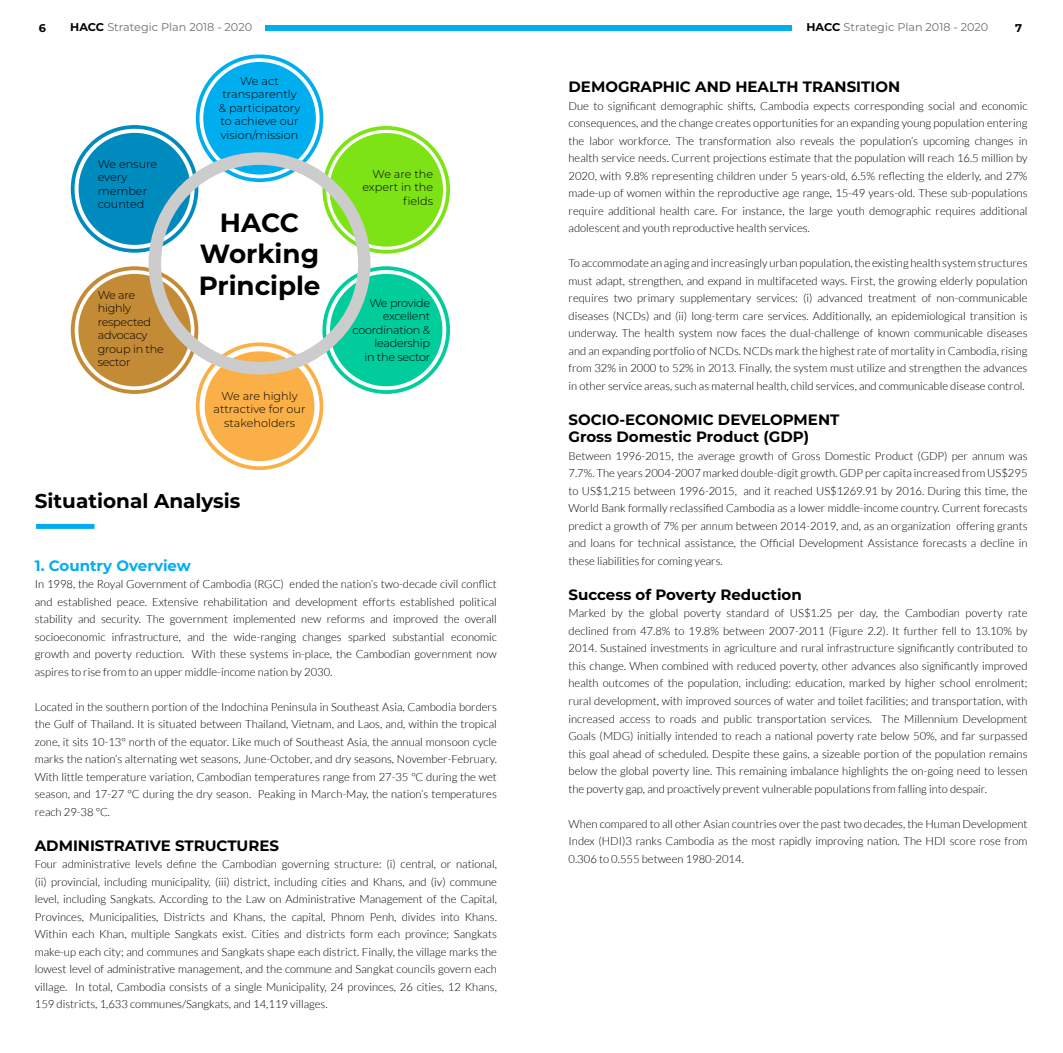
<style>
.page{position:relative;width:1063px;height:1053px;background:#fff}
.page>*{position:absolute;margin:0;border:0;box-sizing:border-box;transform-origin:0 0}
.t1{font:700 26.25px/31.5px "Montserrat";letter-spacing:-.005em;color:#000;text-align:center}
.t2{font:700 20px "Montserrat";color:#000}
.t3{font:700 15px/17.5px "Montserrat";color:#000}
.t4{font:700 15px "Montserrat";color:#00aeef}
.t5{font:300 11.25px/17.5px "Lato";color:#000;text-align:justify}
.t6{font:300 11.25px/13.5px "Montserrat";letter-spacing:-.01em;color:#000}
.t7{font:11.25px "Montserrat";color:#6d6e71}
.t8{font:700 11.25px "Montserrat";color:#000}
.s1{font-weight:700;color:#000}
</style>
<div class="page">
<div style="left:266px;top:25px;width:526px;height:5px;background:#00aeef"></div>
<div style="left:71px;top:266px;width:127px;height:128px;border:4px solid #c48b37;border-radius:50%"></div>
<div style="left:78px;top:274px;width:113px;height:112px;background:#c48b37;border-radius:50%"></div>
<div style="left:203px;top:62px;width:113px;height:113px;background:#00aeef;border-radius:50%"></div>
<div style="left:196px;top:54px;width:127px;height:128px;border:4px solid #00aeef;border-radius:50%"></div>
<div style="left:36px;top:524px;width:59px;height:5px;background:#00aeef"></div>
<div style="left:196px;top:342px;width:127px;height:128px;border:4px solid #fbb047;border-radius:50%"></div>
<div style="left:205px;top:351px;width:109px;height:110px;background:#fbb047;border-radius:50%"></div>
<div style="left:322px;top:126px;width:128px;height:128px;border:4px solid #7de314;border-radius:50%"></div>
<div style="left:329px;top:133px;width:114px;height:113px;background:#7de314;border-radius:50%"></div>
<div style="left:322px;top:266px;width:128px;height:128px;border:4px solid #00cc9c;border-radius:50%"></div>
<div style="left:330px;top:274px;width:112px;height:112px;background:#00cc9c;border-radius:50%"></div>
<div style="left:71px;top:125px;width:127px;height:128px;border:4px solid #008bbf;border-radius:50%"></div>
<div style="left:79px;top:133px;width:112px;height:112px;background:#008bbf;border-radius:50%"></div>
<div style="left:149px;top:152px;width:222px;height:222px;border:12px solid #ccc;border-radius:50%"></div>
<p class="t8" style="left:39px;top:20px;width:9px">6</p>
<p class="t7" style="left:70px;top:19px;width:183px"><span class="s1">HACC</span> Strategic Plan 2018 - 2020</p>
<p class="t7" style="left:807px;top:19px;width:183px"><span class="s1">HACC</span> Strategic Plan 2018 - 2020</p>
<p class="t8" style="left:1015px;top:20px;width:8px">7</p>
<p class="t6" style="left:98px;top:156px;width:61px">We ensure every member counted</p>
<p class="t6" style="left:98px;top:287px;width:68px">We are highly respected advocacy group in the sector</p>
<p class="t6" style="left:219px;top:74px;width:83px;text-align:center">We act transparently &amp; participatory to achieve our vision/mission</p>
<h1 class="t1" style="left:199px;top:205px;width:123px">HACC<br>Working<br>Principle</h1>
<p class="t6" style="left:214px;top:388px;width:94px;text-align:center">We are highly attractive for our stakeholders</p>
<h2 class="t2" style="left:35px;top:486px;width:207px">Situational Analysis</h2>
<p class="t6" style="left:362px;top:166px;width:72px;text-align:right">We are the expert in the fields</p>
<p class="t6" style="left:353px;top:296px;width:79px;text-align:right">We provide excellent coordination &amp; leadership<br>in the sector</p>
<h3 class="t4" style="left:35px;top:554px;width:158px">1. Country Overview</h3>
<p class="t5" style="left:35px;top:575px;width:464px">In 1998, the Royal Government of Cambodia (RGC) ended the nation’s two-decade civil conflict and established peace. Extensive rehabilitation and development efforts established political stability and security. The government implemented new reforms and improved the overall socioeconomic infrastructure, and the wide-ranging changes sparked substantial economic growth and poverty reduction. With these systems in-place, the Cambodian government now aspires to rise from to an upper middle-income nation by 2030.</p>
<p class="t5" style="left:35px;top:698px;width:464px">Located in the southern portion of the Indochina Peninsula in Southeast Asia, Cambodia borders the Gulf of Thailand. It is situated between Thailand, Vietnam, and Laos, and, within the tropical zone, it sits 10-13° north of the equator. Like much of Southeast Asia, the annual monsoon cycle marks the nation’s alternating wet seasons, June-October, and dry seasons, November-February.<br>With little temperature variation, Cambodian temperatures range from 27-35 °C during the wet season, and 17-27 °C during the dry season. Peaking in March-May, the nation’s temperatures reach 29-38 °C.</p>
<h3 class="t3" style="left:35px;top:835px;width:246px">ADMINISTRATIVE STRUCTURES</h3>
<p class="t5" style="left:35px;top:855px;width:464px">Four administrative levels define the Cambodian governing structure: (i) central, or national, (ii) provincial, including municipality, (iii) district, including cities and Khans, and (iv) commune level, including Sangkats. According to the Law on Administrative Management of the Capital, Provinces, Municipalities, Districts and Khans, the capital, Phnom Penh, divides into Khans.<br>Within each Khan, multiple Sangkats exist. Cities and districts form each province; Sangkats make-up each city; and communes and Sangkats shape each district. Finally, the village marks the lowest level of administrative management, and the commune and Sangkat councils govern each village. In total, Cambodia consists of a single Municipality, 24 provinces, 26 cities, 12 Khans, 159 districts, 1,633 communes/Sangkats, and 14,119 villages.</p>
<h3 class="t3" style="left:569px;top:77px;width:333px">DEMOGRAPHIC AND HEALTH TRANSITION</h3>
<p class="t5" style="left:569px;top:97px;width:460px">Due to significant demographic shifts, Cambodia expects corresponding social and economic consequences, and the change creates opportunities for an expanding young population entering the labor workforce. The transformation also reveals the population’s upcoming changes in health service needs. Current projections estimate that the population will reach 16.5 million by 2020, with 9.8% representing children under 5 years-old, 6.5% reflecting the elderly, and 27% made-up of women within the reproductive age range, 15-49 years-old. These sub-populations require additional health care. For instance, the large youth demographic requires additional adolescent and youth reproductive health services.</p>
<p class="t5" style="left:569px;top:254px;width:460px">To accommodate an aging and increasingly urban population, the existing health system structures must adapt, strengthen, and expand in multifaceted ways. First, the growing elderly population requires two primary supplementary services: (i) advanced treatment of non-communicable diseases (NCDs) and (ii) long-term care services. Additionally, an epidemiological transition is underway. The health system now faces the dual-challenge of known communicable diseases and an expanding portfolio of NCDs. NCDs mark the highest rate of mortality in Cambodia, rising from 32% in 2000 to 52% in 2013. Finally, the system must utilize and strengthen the advances in other service areas, such as maternal health, child services, and communicable disease control.</p>
<h3 class="t3" style="left:569px;top:410px;width:272px">SOCIO-ECONOMIC DEVELOPMENT<br>Gross Domestic Product (GDP)</h3>
<p class="t5" style="left:569px;top:447px;width:460px">Between 1996-2015, the average growth of Gross Domestic Product (GDP) per annum was 7.7%. The years 2004-2007 marked double-digit growth. GDP per capita increased from US$295 to US$1,215 between 1996-2015, and it reached US$1269.91 by 2016. During this time, the World Bank formally reclassified Cambodia as a lower middle-income country. Current forecasts predict a growth of 7% per annum between 2014-2019, and, as an organization offering grants and loans for technical assistance, the Official Development Assistance forecasts a decline in these liabilities for coming years.</p>
<h3 class="t3" style="left:569px;top:585px;width:235px">Success of Poverty Reduction</h3>
<p class="t5" style="left:569px;top:604px;width:460px">Marked by the global poverty standard of US$1.25 per day, the Cambodian poverty rate declined from 47.8% to 19.8% between 2007-2011 (Figure 2.2). It further fell to 13.10% by 2014. Sustained investments in agriculture and rural infrastructure significantly contributed to this change. When combined with reduced poverty, other advances also significantly improved health outcomes of the population, including: education, marked by higher school enrolment; rural development, with improved sources of water and toilet facilities; and transportation, with increased access to roads and public transportation services. The Millennium Development Goals (MDG) initially intended to reach a national poverty rate below 50%, and far surpassed this goal ahead of scheduled. Despite these gains, a sizeable portion of the population remains below the global poverty line. This remaining imbalance highlights the on-going need to lessen the poverty gap, and proactively prevent vulnerable populations from falling into despair.</p>
<p class="t5" style="left:569px;top:814px;width:460px">When compared to all other Asian countries over the past two decades, the Human Development Index (HDI)3 ranks Cambodia as the most rapidly improving nation. The HDI score rose from 0.306 to 0.555 between 1980-2014.</p>
</div>
